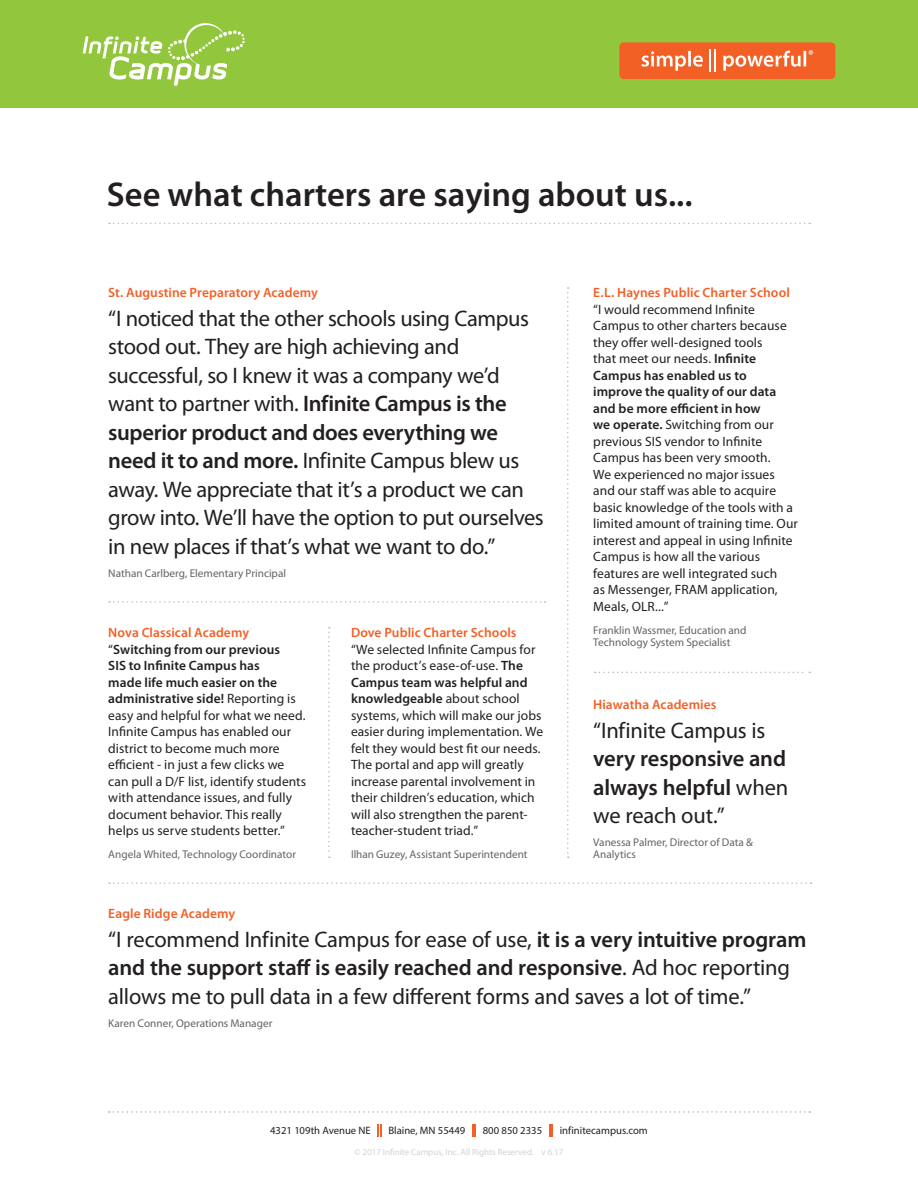
<style>
.page{position:relative;width:918px;height:1188px;background:#fff}
.page>*{position:absolute;margin:0;border:0;box-sizing:border-box;transform-origin:0 0}
.t1{font:600 34.5px "Myriad Pro";color:#231f20}
.Large_text{font:22.5px/28.5px "Myriad Pro";letter-spacing:-.015em;color:#231f20}
.body_text{font:13.5px/16.5px "Myriad Pro";letter-spacing:.005em;color:#231f20}
.District_Name{font:600 13.5px "Myriad Pro";letter-spacing:.005em;color:#f26026}
.t2{font:600 12.6px "Myriad Pro";color:#fff}
.Person_Name{font:11.25px/12px "Myriad Pro";color:#636366}
.t3{font:10.65px "Myriad Pro";color:#231f20}
.t4{font:9px "Myriad Pro";color:#d1d2d4}
.s1{font-weight:600}
</style>
<div class="page">
<div style="left:0;top:0;width:918px;height:108px;background:#92c73d"></div>
<svg style="left:83px;top:23px;width:162px;height:63px"></svg>
<svg style="left:109px;top:1111px;width:701px;height:2px"></svg>
<svg style="left:378px;top:1124px;width:4px;height:13px"></svg>
<svg style="left:472px;top:1124px;width:4px;height:13px"></svg>
<svg style="left:549px;top:1124px;width:4px;height:13px"></svg>
<div style="left:619px;top:42px;width:216px;height:37px;background:#f26026;border-radius:4px"></div>
<svg style="left:641px;top:50px;width:165px;height:22px"></svg>
<svg style="left:109px;top:223px;width:701px;height:1px"></svg>
<svg style="left:567px;top:287px;width:2px;height:571px"></svg>
<svg style="left:328px;top:627px;width:2px;height:231px"></svg>
<svg style="left:109px;top:882px;width:703px;height:2px"></svg>
<svg style="left:109px;top:601px;width:437px;height:2px"></svg>
<svg style="left:595px;top:672px;width:215px;height:1px"></svg>
<p class="t2" style="left:808px;top:47px;width:7px">®</p>
<p class="t1" style="left:107px;top:173px;width:587px">See what charters are saying about us...</p>
<p class="District_Name" style="left:108px;top:284px;width:211px">St. Augustine Preparatory Academy</p>
<p class="Large_text" style="left:108px;top:304px;width:437px">“I noticed that the other schools using Campus stood out. They are high achieving and successful, so I knew it was a company we’d want to partner with. <span class="s1">Infinite Campus is the superior product and does everything we need it to and more.</span> Infinite Campus blew us away. We appreciate that it’s a product we can grow into. We’ll have the option to put ourselves in new places if that’s what we want to do.”</p>
<p class="Person_Name" style="left:108px;top:567px;width:179px">Nathan Carlberg, Elementary Principal</p>
<p class="District_Name" style="left:108px;top:624px;width:142px">Nova Classical Academy</p>
<p class="body_text" style="left:108px;top:641px;width:200px">“<span class="s1">Switching from our previous<br>SIS to Infinite Campus has<br>made life much easier on the administrative side!</span> Reporting is easy and helpful for what we need.<br>Infinite Campus has enabled our district to become much more efficient - in just a few clicks we can pull a D/F list, identify students with attendance issues, and fully document behavior. This really helps us serve students better.”</p>
<p class="Person_Name" style="left:108px;top:848px;width:189px">Angela Whited, Technology Coordinator</p>
<p class="District_Name" style="left:351px;top:624px;width:167px">Dove Public Charter Schools</p>
<p class="body_text" style="left:351px;top:641px;width:194px">“We selected Infinite Campus for the product’s ease-of-use. <span class="s1">The<br>Campus team was helpful and knowledgeable</span> about school systems, which will make our jobs easier during implementation. We felt they would best fit our needs.<br>The portal and app will greatly increase parental involvement in their children’s education, which will also strengthen the parent&shy;teacher-student triad.”</p>
<p class="Person_Name" style="left:351px;top:848px;width:178px">Ilhan Guzey, Assistant Superintendent</p>
<p class="District_Name" style="left:593px;top:284px;width:198px">E.L. Haynes Public Charter School</p>
<p class="body_text" style="left:593px;top:301px;width:206px">“I would recommend Infinite<br>Campus to other charters because they offer well-designed tools<br>that meet our needs. <span class="s1">Infinite<br>Campus has enabled us to improve the quality of our data and be more efficient in how<br>we operate.</span> Switching from our previous SIS vendor to Infinite<br>Campus has been very smooth.<br>We experienced no major issues and our staff was able to acquire basic knowledge of the tools with a limited amount of training time. Our interest and appeal in using Infinite<br>Campus is how all the various features are well integrated such<br>as Messenger, FRAM application,<br>Meals, OLR...”</p>
<p class="Person_Name" style="left:593px;top:624px;width:155px">Franklin Wassmer, Education and<br>Technology System Specialist</p>
<p class="District_Name" style="left:593px;top:696px;width:125px">Hiawatha Academies</p>
<p class="Large_text" style="left:593px;top:716px;width:197px">“Infinite Campus is <span class="s1">very responsive and always helpful</span> when we reach out.”</p>
<p class="Person_Name" style="left:593px;top:836px;width:161px">Vanessa Palmer, Director of Data &amp;<br>Analytics</p>
<p class="District_Name" style="left:108px;top:905px;width:128px">Eagle Ridge Academy</p>
<p class="Large_text" style="left:108px;top:925px;width:700px">“I recommend Infinite Campus for ease of use, <span class="s1">it is a very intuitive program and the support staff is easily reached and responsive</span>. Ad hoc reporting allows me to pull data in a few different forms and saves a lot of time.”</p>
<p class="Person_Name" style="left:108px;top:1017px;width:166px">Karen Conner, Operations Manager</p>
<p class="t3" style="left:270px;top:1124px;width:102px">4321 109th Avenue NE</p>
<p class="t3" style="left:388px;top:1124px;width:78px">Blaine, MN 55449</p>
<p class="t3" style="left:483px;top:1124px;width:61px">800 850 2335</p>
<p class="t3" style="left:560px;top:1124px;width:90px">infinitecampus.com</p>
<p class="t4" style="left:355px;top:1147px;width:210px">© 2017 Infinite Campus, Inc. All Rights Reserved. v 6.17</p>
</div>
